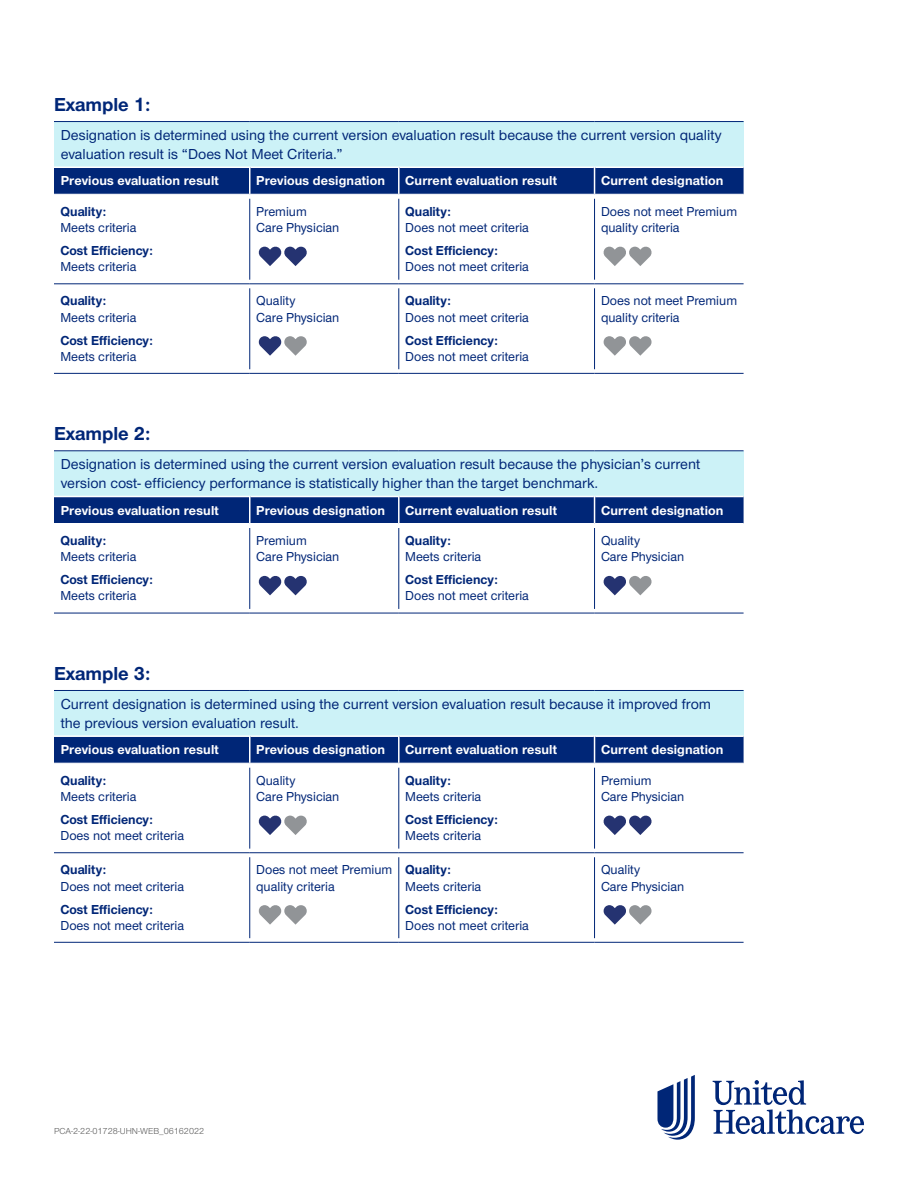
<style>
.page{position:relative;width:918px;height:1188px;background:#fff}
.page>*{position:absolute;margin:0;border:0;box-sizing:border-box;transform-origin:0 0}
.t1{font:700 19.5px "UHC Sans";color:#002677}
.t2{font:500 15px/19.5px "UHC Sans";color:#002677}
.t3{font:500 13.5px/16.2px "UHC Sans";color:#002677}
.t4{font:700 13.5px "UHC Sans";letter-spacing:.01em;color:#fff}
.t5{font:700 13.5px "UHC Sans";color:#002677}
.t6{font:9px "UHC Sans";color:#5a5a5a}
</style>
<div class="page">
<svg style="left:657px;top:1075px;width:38px;height:65px"></svg>
<svg style="left:713px;top:1080px;width:151px;height:54px"></svg>
<div style="left:54px;top:122px;width:690px;height:45px;background:#ccf2f7"></div>
<div style="left:54px;top:167px;width:690px;height:27px;background:#002677"></div>
<hr style="left:249px;top:199px;width:1px;height:81px;background:#002677">
<hr style="left:399px;top:199px;width:1px;height:81px;background:#002677">
<hr style="left:594px;top:199px;width:1px;height:81px;background:#002677">
<hr style="left:249px;top:288px;width:1px;height:81px;background:#002677">
<hr style="left:399px;top:288px;width:1px;height:81px;background:#002677">
<hr style="left:594px;top:288px;width:1px;height:81px;background:#002677">
<hr style="left:54px;top:283px;width:196px;height:1px;background:#002677">
<hr style="left:250px;top:283px;width:149px;height:1px;background:#002677">
<hr style="left:399px;top:283px;width:196px;height:1px;background:#002677">
<hr style="left:595px;top:283px;width:149px;height:1px;background:#002677">
<hr style="left:54px;top:373px;width:196px;height:1px;background:#002677">
<hr style="left:250px;top:373px;width:149px;height:1px;background:#002677">
<hr style="left:399px;top:373px;width:196px;height:1px;background:#002677">
<hr style="left:595px;top:373px;width:149px;height:1px;background:#002677">
<hr style="left:54px;top:121px;width:196px;height:1px;background:#002677">
<hr style="left:250px;top:121px;width:149px;height:1px;background:#002677">
<hr style="left:399px;top:121px;width:196px;height:1px;background:#002677">
<hr style="left:595px;top:121px;width:149px;height:1px;background:#002677">
<hr style="left:54px;top:167px;width:195px;height:1px;background:#fff">
<hr style="left:250px;top:167px;width:148px;height:1px;background:#fff">
<hr style="left:400px;top:167px;width:194px;height:1px;background:#fff">
<hr style="left:595px;top:167px;width:149px;height:1px;background:#fff">
<svg style="left:258px;top:246px;width:49px;height:20px"></svg>
<svg style="left:603px;top:246px;width:49px;height:20px"></svg>
<svg style="left:258px;top:336px;width:49px;height:20px"></svg>
<svg style="left:603px;top:336px;width:49px;height:20px"></svg>
<div style="left:54px;top:451px;width:690px;height:46px;background:#ccf2f7"></div>
<div style="left:54px;top:496px;width:690px;height:27px;background:#002677"></div>
<hr style="left:249px;top:528px;width:1px;height:81px;background:#002677">
<hr style="left:399px;top:528px;width:1px;height:81px;background:#002677">
<hr style="left:594px;top:528px;width:1px;height:81px;background:#002677">
<hr style="left:54px;top:613px;width:196px;height:1px;background:#002677">
<hr style="left:250px;top:613px;width:149px;height:1px;background:#002677">
<hr style="left:399px;top:613px;width:196px;height:1px;background:#002677">
<hr style="left:595px;top:613px;width:149px;height:1px;background:#002677">
<hr style="left:54px;top:496px;width:195px;height:1px;background:#fff">
<hr style="left:250px;top:496px;width:148px;height:1px;background:#fff">
<hr style="left:400px;top:496px;width:194px;height:1px;background:#fff">
<hr style="left:595px;top:496px;width:149px;height:1px;background:#fff">
<hr style="left:54px;top:450px;width:196px;height:1px;background:#002677">
<hr style="left:250px;top:450px;width:149px;height:1px;background:#002677">
<hr style="left:399px;top:450px;width:196px;height:1px;background:#002677">
<hr style="left:595px;top:450px;width:149px;height:1px;background:#002677">
<svg style="left:258px;top:575px;width:49px;height:20px"></svg>
<svg style="left:603px;top:575px;width:49px;height:20px"></svg>
<div style="left:54px;top:690px;width:690px;height:46px;background:#ccf2f7"></div>
<div style="left:54px;top:735px;width:690px;height:28px;background:#002677"></div>
<hr style="left:249px;top:768px;width:1px;height:81px;background:#002677">
<hr style="left:399px;top:768px;width:1px;height:81px;background:#002677">
<hr style="left:594px;top:768px;width:1px;height:81px;background:#002677">
<hr style="left:249px;top:857px;width:1px;height:81px;background:#002677">
<hr style="left:399px;top:857px;width:1px;height:81px;background:#002677">
<hr style="left:594px;top:857px;width:1px;height:81px;background:#002677">
<hr style="left:54px;top:852px;width:196px;height:1px;background:#002677">
<hr style="left:250px;top:852px;width:149px;height:1px;background:#002677">
<hr style="left:399px;top:852px;width:196px;height:1px;background:#002677">
<hr style="left:595px;top:852px;width:149px;height:1px;background:#002677">
<hr style="left:54px;top:942px;width:196px;height:1px;background:#002677">
<hr style="left:250px;top:942px;width:149px;height:1px;background:#002677">
<hr style="left:399px;top:942px;width:196px;height:1px;background:#002677">
<hr style="left:595px;top:942px;width:149px;height:1px;background:#002677">
<hr style="left:54px;top:690px;width:196px;height:1px;background:#002677">
<hr style="left:250px;top:690px;width:149px;height:1px;background:#002677">
<hr style="left:399px;top:690px;width:196px;height:1px;background:#002677">
<hr style="left:595px;top:690px;width:149px;height:1px;background:#002677">
<hr style="left:54px;top:735px;width:195px;height:2px;background:#fff">
<hr style="left:250px;top:735px;width:148px;height:2px;background:#fff">
<hr style="left:400px;top:735px;width:194px;height:2px;background:#fff">
<hr style="left:595px;top:735px;width:149px;height:2px;background:#fff">
<svg style="left:258px;top:815px;width:49px;height:20px"></svg>
<svg style="left:603px;top:815px;width:49px;height:20px"></svg>
<svg style="left:258px;top:905px;width:49px;height:20px"></svg>
<svg style="left:603px;top:905px;width:49px;height:20px"></svg>
<h1 class="t1" style="left:54px;top:91px;width:98px">Example 1:</h1>
<p class="t2" style="left:61px;top:124px;width:662px">Designation is determined using the current version evaluation result because the current version quality evaluation result is “Does Not Meet Criteria.”</p>
<p class="t4" style="left:61px;top:172px;width:160px">Previous evaluation result</p>
<p class="t4" style="left:256px;top:172px;width:130px">Previous designation</p>
<p class="t4" style="left:405px;top:172px;width:153px">Current evaluation result</p>
<p class="t4" style="left:601px;top:172px;width:124px">Current designation</p>
<p class="t5" style="left:60px;top:202px;width:47px">Quality:</p>
<p class="t3" style="left:60px;top:219px;width:78px">Meets criteria</p>
<p class="t5" style="left:60px;top:241px;width:94px">Cost Efficiency:</p>
<p class="t3" style="left:60px;top:258px;width:78px">Meets criteria</p>
<p class="t3" style="left:256px;top:203px;width:85px">Premium<br>Care Physician</p>
<p class="t5" style="left:405px;top:202px;width:47px">Quality:</p>
<p class="t3" style="left:601px;top:203px;width:138px">Does not meet Premium quality criteria</p>
<p class="t3" style="left:405px;top:219px;width:125px">Does not meet criteria</p>
<p class="t5" style="left:405px;top:241px;width:94px">Cost Efficiency:</p>
<p class="t3" style="left:405px;top:258px;width:125px">Does not meet criteria</p>
<p class="t5" style="left:60px;top:292px;width:47px">Quality:</p>
<p class="t3" style="left:60px;top:308px;width:78px">Meets criteria</p>
<p class="t5" style="left:60px;top:331px;width:94px">Cost Efficiency:</p>
<p class="t3" style="left:60px;top:348px;width:78px">Meets criteria</p>
<p class="t3" style="left:256px;top:292px;width:85px">Quality<br>Care Physician</p>
<p class="t5" style="left:405px;top:292px;width:47px">Quality:</p>
<p class="t3" style="left:405px;top:308px;width:125px">Does not meet criteria</p>
<p class="t5" style="left:405px;top:331px;width:94px">Cost Efficiency:</p>
<p class="t3" style="left:405px;top:348px;width:125px">Does not meet criteria</p>
<p class="t3" style="left:601px;top:292px;width:138px">Does not meet Premium quality criteria</p>
<h1 class="t1" style="left:54px;top:420px;width:98px">Example 2:</h1>
<p class="t2" style="left:61px;top:454px;width:641px">Designation is determined using the current version evaluation result because the physician’s current version cost- efficiency performance is statistically higher than the target benchmark.</p>
<p class="t4" style="left:61px;top:501px;width:160px">Previous evaluation result</p>
<p class="t4" style="left:256px;top:501px;width:130px">Previous designation</p>
<p class="t4" style="left:405px;top:501px;width:153px">Current evaluation result</p>
<p class="t4" style="left:601px;top:501px;width:124px">Current designation</p>
<p class="t5" style="left:60px;top:532px;width:47px">Quality:</p>
<p class="t3" style="left:60px;top:548px;width:78px">Meets criteria</p>
<p class="t5" style="left:60px;top:571px;width:94px">Cost Efficiency:</p>
<p class="t3" style="left:60px;top:587px;width:78px">Meets criteria</p>
<p class="t3" style="left:256px;top:532px;width:85px">Premium<br>Care Physician</p>
<p class="t5" style="left:405px;top:532px;width:47px">Quality:</p>
<p class="t3" style="left:601px;top:532px;width:85px">Quality<br>Care Physician</p>
<p class="t3" style="left:405px;top:548px;width:78px">Meets criteria</p>
<p class="t5" style="left:405px;top:571px;width:94px">Cost Efficiency:</p>
<p class="t3" style="left:405px;top:587px;width:125px">Does not meet criteria</p>
<h1 class="t1" style="left:54px;top:660px;width:98px">Example 3:</h1>
<p class="t2" style="left:61px;top:693px;width:652px">Current designation is determined using the current version evaluation result because it improved from the previous version evaluation result.</p>
<p class="t4" style="left:61px;top:741px;width:160px">Previous evaluation result</p>
<p class="t4" style="left:256px;top:741px;width:130px">Previous designation</p>
<p class="t4" style="left:405px;top:741px;width:153px">Current evaluation result</p>
<p class="t4" style="left:601px;top:741px;width:124px">Current designation</p>
<p class="t5" style="left:60px;top:771px;width:47px">Quality:</p>
<p class="t3" style="left:60px;top:788px;width:78px">Meets criteria</p>
<p class="t5" style="left:60px;top:810px;width:94px">Cost Efficiency:</p>
<p class="t3" style="left:60px;top:827px;width:125px">Does not meet criteria</p>
<p class="t3" style="left:256px;top:772px;width:85px">Quality<br>Care Physician</p>
<p class="t5" style="left:405px;top:771px;width:47px">Quality:</p>
<p class="t3" style="left:601px;top:772px;width:85px">Premium<br>Care Physician</p>
<p class="t3" style="left:405px;top:788px;width:78px">Meets criteria</p>
<p class="t5" style="left:405px;top:810px;width:94px">Cost Efficiency:</p>
<p class="t3" style="left:405px;top:827px;width:78px">Meets criteria</p>
<p class="t5" style="left:60px;top:861px;width:47px">Quality:</p>
<p class="t3" style="left:60px;top:877px;width:125px">Does not meet criteria</p>
<p class="t5" style="left:60px;top:900px;width:94px">Cost Efficiency:</p>
<p class="t3" style="left:60px;top:917px;width:125px">Does not meet criteria</p>
<p class="t3" style="left:256px;top:861px;width:138px">Does not meet Premium quality criteria</p>
<p class="t5" style="left:405px;top:861px;width:47px">Quality:</p>
<p class="t3" style="left:405px;top:877px;width:78px">Meets criteria</p>
<p class="t5" style="left:405px;top:900px;width:94px">Cost Efficiency:</p>
<p class="t3" style="left:405px;top:917px;width:125px">Does not meet criteria</p>
<p class="t3" style="left:601px;top:861px;width:85px">Quality<br>Care Physician</p>
<p class="t6" style="left:54px;top:1125px;width:152px">PCA-2-22-01728-UHN-WEB_06162022</p>
</div>
